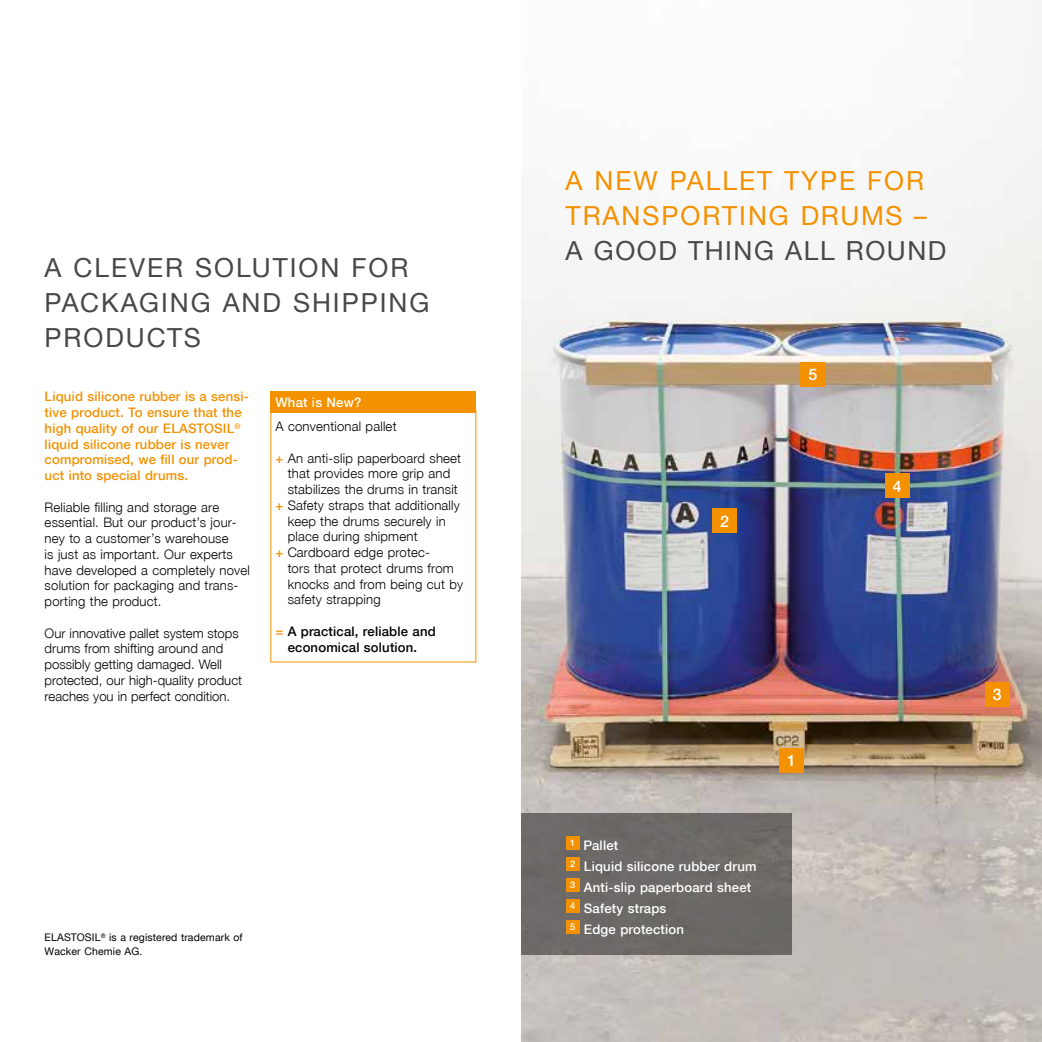
<style>
.page{position:relative;width:1042px;height:1042px;background:#fff}
.page>*{position:absolute;margin:0;border:0;box-sizing:border-box;transform-origin:0 0}
.t1{font:26.25px "Neue Helveticafor WACKER 55";letter-spacing:.075em;color:#484847}
.t2{font:26.25px/35px "Neue Helveticafor WACKER 55";letter-spacing:.075em;color:#f39100}
.t3{font:15.92px "Neue Helveticafor WACKER 65";color:#fff}
.t4{font:13.12px/15.8px "Neue Helveticafor WACKER 45";letter-spacing:.015em;color:#000}
.t5{font:13.12px/15.8px "Neue Helveticafor WACKER 65";letter-spacing:.015em;color:#f39100}
.t6{font:13.12px/21px "Neue Helveticafor WACKER 65";letter-spacing:.015em;color:#fff}
.t7{font:13.12px/15.8px "Neue Helveticafor WACKER 65";letter-spacing:.015em;color:#000;text-align:center}
.t8{font:10.5px/14px "Neue Helveticafor WACKER 55";letter-spacing:.015em;color:#000}
.s1{font-family:"Neue Helveticafor WACKER 65";color:#f39100}
.s2{color:#f39100}
</style>
<div class="page">
<img style="left:521px;top:149px;width:521px;height:893px">
<div style="left:521px;top:814px;width:270px;height:141px;background:#6b6966"></div>
<div style="left:566px;top:836px;width:13px;height:14px;background:#f39100"></div>
<div style="left:566px;top:857px;width:13px;height:14px;background:#f39100"></div>
<div style="left:566px;top:878px;width:13px;height:14px;background:#f39100"></div>
<div style="left:566px;top:899px;width:13px;height:14px;background:#f39100"></div>
<div style="left:566px;top:920px;width:13px;height:14px;background:#f39100"></div>
<div style="left:270px;top:392px;width:206px;height:21px;background:#f39100"></div>
<div style="left:779px;top:749px;width:24px;height:24px;background:#f39100"></div>
<div style="left:712px;top:509px;width:24px;height:24px;background:#f39100"></div>
<div style="left:985px;top:682px;width:24px;height:24px;background:#f39100"></div>
<div style="left:885px;top:474px;width:24px;height:24px;background:#f39100"></div>
<div style="left:801px;top:363px;width:24px;height:24px;background:#f39100"></div>
<h1 class="t1" style="left:45px;top:252px;width:188px">A CLEVER SOLUTION</h1>
<h1 class="t1" style="left:351px;top:252px;width:38px">FOR</h1>
<h1 class="t1" style="left:45px;top:287px;width:95px">PAC KAGING</h1>
<h1 class="t1" style="left:223px;top:287px;width:21px">AND</h1>
<h1 class="t1" style="left:293px;top:287px;width:37px">SHIPPING</h1>
<h1 class="t1" style="left:45px;top:322px;width:40px">PRODUCTS</h1>
<p class="t5" style="left:45px;top:389px;width:206px">Liquid silicone rubber is a sensi&shy;tive product. To ensure that the high quality of our ELASTOSIL<sup>® </sup>liquid silicone rubber is never compromised, we fill our prod&shy;uct into special drums.</p>
<p class="t4" style="left:45px;top:499px;width:207px">Reliable filling and storage are essential. But our product’s jour&shy;ney to a customer’s warehouse<br>is just as important. Our experts have developed a completely novel solution for packaging and trans&shy;porting the product.</p>
<p class="t4" style="left:45px;top:625px;width:199px">Our innovative pallet system stops drums from shifting around and possibly getting damaged. Well protected, our high-quality product reaches you in perfect condition.</p>
<p class="t6" style="left:275px;top:392px;width:88px">What is New?</p>
<p class="t4" style="left:275px;top:418px;width:123px">A conventional pallet</p>
<p class="t4" style="left:275px;top:450px;width:187px"><span class="s1">+</span> An anti-slip paperboard sheet</p>
<p class="t4" style="left:288px;top:466px;width:164px">that provides more grip and</p>
<p class="t4" style="left:288px;top:481px;width:172px">stabilizes the drums in transit</p>
<p class="t4" style="left:275px;top:497px;width:186px"><span class="s1">+</span> Safety straps that additionally</p>
<p class="t4" style="left:288px;top:513px;width:160px">keep the drums securely in</p>
<p class="t4" style="left:288px;top:529px;width:131px">place during shipment</p>
<p class="t4" style="left:275px;top:544px;width:156px"><span class="s1">+</span> Cardboard edge protec-</p>
<p class="t4" style="left:288px;top:560px;width:168px">tors that protect drums from</p>
<p class="t4" style="left:288px;top:576px;width:177px">knocks and from being cut by</p>
<p class="t4" style="left:288px;top:592px;width:94px">safety strapping</p>
<p class="t7" style="left:275px;top:623px;width:162px"><span class="s2">=</span> A practical, reliable and economical solution.</p>
<p class="t8" style="left:45px;top:930px;width:200px">ELASTOSIL<sup>®</sup> IS A REGISTERED TRADEMARK OF<br>WACKER CHEMIE AG.</p>
<h1 class="t2" style="left:566px;top:163px;width:363px">A NEW PALLET TYPE FOR<br>TRANSPORTING DRUMS –</h1>
<h1 class="t1" style="left:566px;top:235px;width:71px">A GOOD</h1>
<h1 class="t1" style="left:688px;top:235px;width:35px">THING</h1>
<h1 class="t1" style="left:785px;top:235px;width:101px">ALL ROUND</h1>
<p class="t3" style="left:720px;top:511px;width:10px">2</p>
<p class="t3" style="left:808px;top:365px;width:10px">5</p>
<p class="t3" style="left:893px;top:476px;width:10px">4</p>
<p class="t6" style="left:570px;top:835px;width:188px"><sup>1</sup> Pallet<br><sup>2</sup> Liquid silicone rubber drum<br><sup>3</sup> Anti-slip paperboard sheet<br><sup>4</sup> Safety straps<br><sup>5</sup> Edge protection</p>
<p class="t3" style="left:787px;top:751px;width:10px">1</p>
<p class="t3" style="left:993px;top:685px;width:10px">3</p>
</div>
